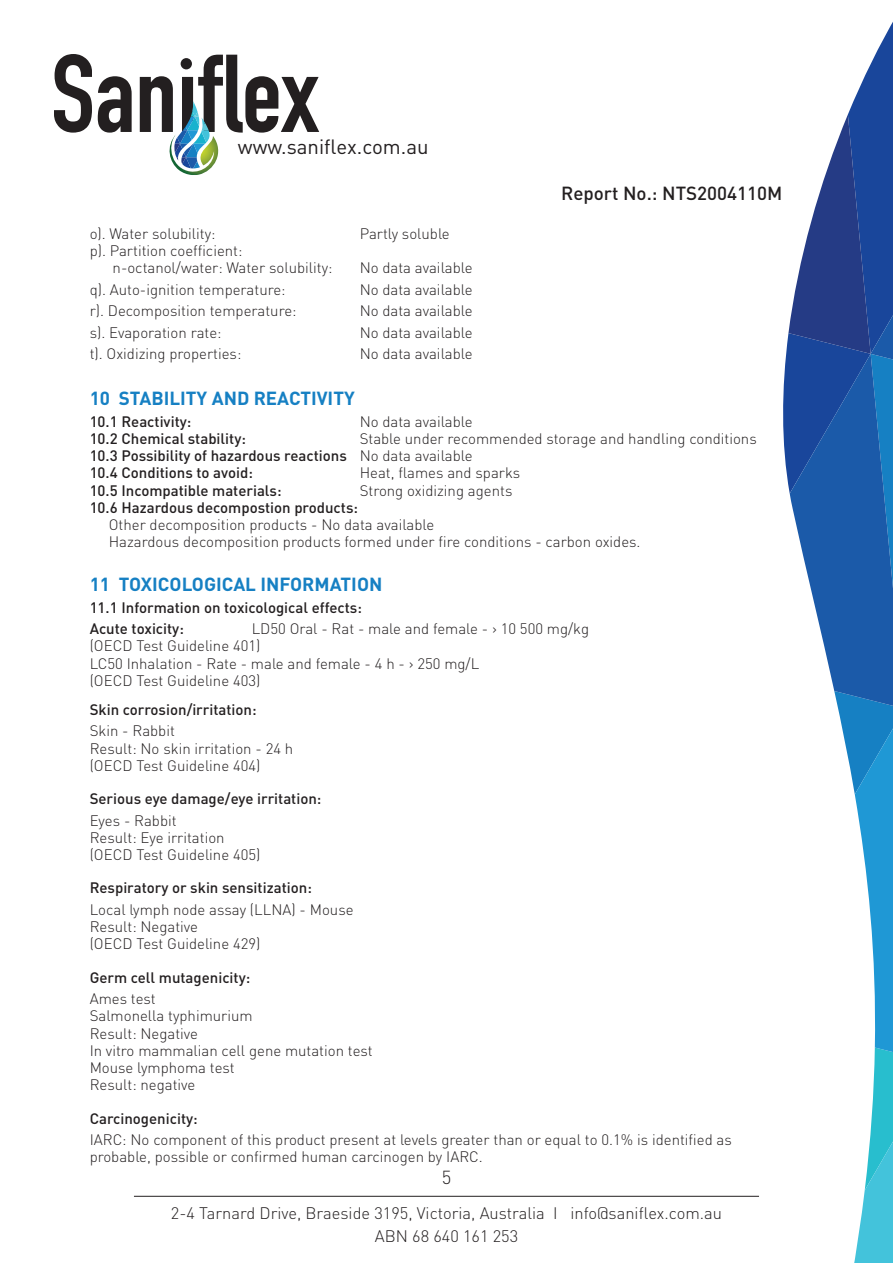
<style>
.page{position:relative;width:893px;height:1263px;background:#fff}
.page>*{position:absolute;margin:0;border:0;box-sizing:border-box;transform-origin:0 0}
.t1{font:20.4px "DIN";color:#231f20}
.t2{font:700 18.75px "DIN";color:#1680c3}
.t3{font:500 18.75px "DIN";color:#231f20}
.t4{font:300 18.6px "DIN";color:#231f20}
.t5{font:300 16.5px/23px "DIN";color:#231f20;text-align:center}
.t6{font:300 15px/17.2px "DIN";color:#231f20}
.t7{font:500 15px/21.5px "DIN";color:#231f20}
.s1{font-weight:500}
</style>
<div class="page">
<svg style="left:54px;top:54px;width:265px;height:121px"></svg>
<hr style="left:134px;top:1196px;width:625px;height:1px;background:#231f20">
<svg style="left:783px;top:22px;width:110px;height:1241px"></svg>
<h1 class="t1" style="left:238px;top:134px;width:192px">www.saniflex.com.au</h1>
<p class="t6" style="left:90px;top:225px;width:127px">o). Water solubility:</p>
<p class="t6" style="left:360px;top:225px;width:92px">Partly soluble</p>
<p class="t6" style="left:113px;top:242px;width:221px;text-indent:-23px">p). Partition coefficient: n-octanol/water: Water solubility:</p>
<p class="t6" style="left:360px;top:259px;width:115px">No data available</p>
<p class="t3" style="left:561px;top:182px;width:223px">Report No.: NTS2004110M</p>
<p class="t6" style="left:90px;top:281px;width:197px">q). Auto-ignition temperature:</p>
<p class="t6" style="left:360px;top:281px;width:115px">No data available</p>
<p class="t6" style="left:90px;top:302px;width:208px">r). Decomposition temperature:</p>
<p class="t6" style="left:360px;top:302px;width:115px">No data available</p>
<p class="t6" style="left:90px;top:324px;width:133px">s). Evaporation rate:</p>
<p class="t6" style="left:360px;top:324px;width:115px">No data available</p>
<p class="t6" style="left:90px;top:345px;width:153px">t). Oxidizing properties:</p>
<p class="t6" style="left:360px;top:345px;width:115px">No data available</p>
<p class="t2" style="left:90px;top:386px;width:267px">10 STABILITY AND REACTIVITY</p>
<p class="t7" style="left:90px;top:410px;width:103px">10.1 Reactivity:</p>
<p class="t6" style="left:360px;top:412px;width:115px">No data available</p>
<p class="t7" style="left:90px;top:427px;width:158px">10.2 Chemical stability:</p>
<p class="t6" style="left:90px;top:430px;width:669px;text-indent:270px">Stable under recommended storage and handling conditions<br><span class="s1">10.3 Possibility of hazardous reactions</span> No data available<br><span class="s1">10.4 Conditions to avoid:</span></p>
<p class="t6" style="left:360px;top:464px;width:162px">Heat, flames and sparks</p>
<p class="t7" style="left:90px;top:479px;width:193px">10.5 Incompatible materials:</p>
<p class="t6" style="left:360px;top:481px;width:154px">Strong oxidizing agents</p>
<p class="t7" style="left:90px;top:496px;width:270px">10.6 Hazardous decompostion products:</p>
<p class="t6" style="left:109px;top:516px;width:533px">Other decomposition products - No data available<br>Hazardous decomposition products formed under fire conditions - carbon oxides.</p>
<p class="t2" style="left:90px;top:572px;width:294px">11 TOXICOLOGICAL INFORMATION</p>
<p class="t7" style="left:90px;top:596px;width:274px">11.1 Information on toxicological effects:<br>Acute toxicity:</p>
<p class="t6" style="left:90px;top:620px;width:501px;text-indent:162px">LD50 Oral - Rat - male and female - › 10 500 mg/kg (OECD Test Guideline 401)<br>LC50 Inhalation - Rate - male and female - 4 h - › 250 mg/L<br>(OECD Test Guideline 403)</p>
<p class="t7" style="left:90px;top:698px;width:169px">Skin corrosion/irritation:</p>
<p class="t6" style="left:90px;top:722px;width:205px">Skin - Rabbit<br>Result: No skin irritation - 24 h (OECD Test Guideline 404)</p>
<p class="t7" style="left:90px;top:787px;width:233px">Serious eye damage/eye irritation:</p>
<p class="t6" style="left:90px;top:811px;width:172px">Eyes - Rabbit<br>Result: Eye irritation (OECD Test Guideline 405)</p>
<p class="t7" style="left:90px;top:877px;width:224px">Respiratory or skin sensitization:</p>
<p class="t6" style="left:90px;top:901px;width:265px">Local lymph node assay (LLNA) - Mouse<br>Result: Negative<br>(OECD Test Guideline 429)</p>
<p class="t7" style="left:90px;top:966px;width:162px">Germ cell mutagenicity:</p>
<p class="t6" style="left:90px;top:990px;width:285px">Ames test<br>Salmonella typhimurium<br>Result: Negative<br>In vitro mammalian cell gene mutation test<br>Mouse lymphoma test<br>Result: negative</p>
<p class="t7" style="left:90px;top:1107px;width:110px">Carcinogenicity:</p>
<p class="t6" style="left:90px;top:1131px;width:644px">IARC: No component of this product present at levels greater than or equal to 0.1% is identified as probable, possible or confirmed human carcinogen by IARC.</p>
<p class="t4" style="left:442px;top:1166px;width:11px">5</p>
<p class="t5" style="left:171px;top:1202px;width:553px">2-4 Tarnard Drive, Braeside 3195, Victoria, Australia I info@saniflex.com.au<br>ABN 68 640 161 253</p>
</div>
